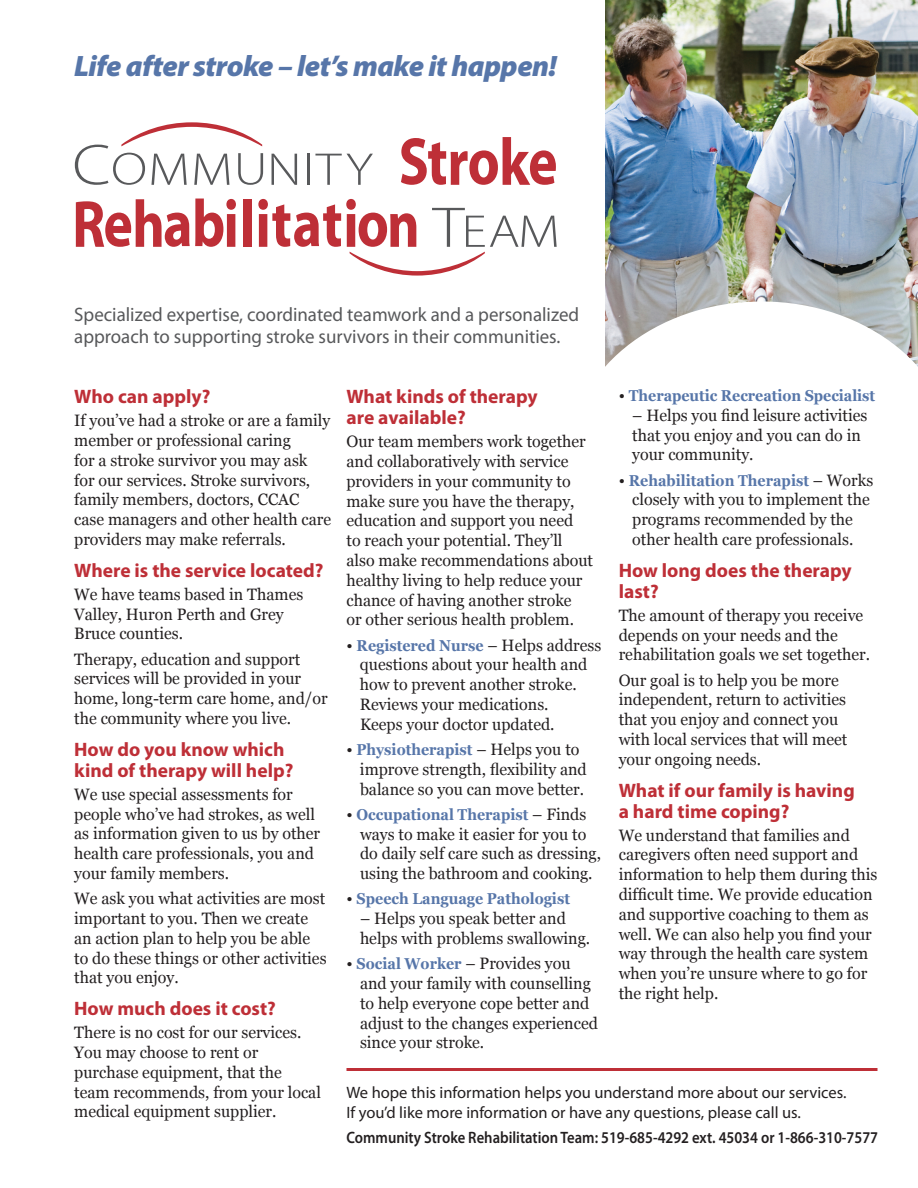
<style>
.page{position:relative;width:918px;height:1188px;background:#fff}
.page>*{position:absolute;margin:0;border:0;box-sizing:border-box;transform-origin:0 0}
.headline{font:italic 900 29.55px "Myriad Pro";letter-spacing:-.02em;color:#5776a9}
.headline-2{font:700 19.5px/21px "Myriad Pro";color:#be2f37}
.body_copy{font:19.5px/22.5px "Myriad Pro";color:#58595b}
.body_copy-2{font:16.5px/19.8px "Georgia";color:#231f20}
.body_copy_3{font:16.5px/19.8px "Myriad Pro";color:#231f20}
.body_copy_3-2{font:600 16.5px "Myriad Pro";color:#231f20;scale:.89 1}
.body_copy-3{font:700 15.75px "Georgia";color:#5776a9;scale:.9 1}
.s1{font-weight:400;font-size:16.5px;color:#231f20}
.s2{font-weight:700;font-size:15.75px;color:#5776a9}
</style>
<div class="page">
<img style="left:605px;top:0;width:313px;height:302px">
<svg style="left:605px;top:302px;width:313px;height:65px"></svg>
<svg style="left:76px;top:199px;width:160px;height:48px"></svg>
<div style="left:243px;top:199px;width:8px;height:48px;background:#be2f37"></div>
<svg style="left:75px;top:122px;width:188px;height:63px"></svg>
<svg style="left:272px;top:154px;width:25px;height:31px"></svg>
<hr style="left:307px;top:154px;width:2px;height:31px;background:#58595b">
<svg style="left:315px;top:154px;width:58px;height:31px"></svg>
<svg style="left:401px;top:137px;width:155px;height:48px"></svg>
<svg style="left:258px;top:199px;width:299px;height:77px"></svg>
<hr style="left:346px;top:1068px;width:532px;height:3px;background:#be2f37">
<p class="headline" style="left:74px;top:47px;width:484px">Life after stroke – let’s make it happen!</p>
<p class="body_copy" style="left:74px;top:303px;width:506px">Specialized expertise, coordinated teamwork and a personalized approach to supporting stroke survivors in their communities.</p>
<p class="headline-2" style="left:74px;top:385px;width:138px">Who can apply?</p>
<p class="body_copy-2" style="left:74px;top:411px;width:258px">If you’ve had a stroke or are a family member or professional caring<br>for a stroke survivor you may ask for our services. Stroke survivors, family members, doctors, CCAC case managers and other health care providers may make referrals.</p>
<p class="headline-2" style="left:74px;top:559px;width:251px">Where is the service located?</p>
<p class="body_copy-2" style="left:74px;top:584px;width:231px">We have teams based in Thames<br>Valley, Huron Perth and Grey<br>Bruce counties.</p>
<p class="body_copy-2" style="left:74px;top:649px;width:255px">Therapy, education and support services will be provided in your home, long-term care home, and/or the community where you live.</p>
<p class="headline-2" style="left:74px;top:738px;width:221px">How do you know which kind of therapy will help?</p>
<p class="body_copy-2" style="left:74px;top:784px;width:247px">We use special assessments for people who’ve had strokes, as well as information given to us by other health care professionals, you and your family members.</p>
<p class="body_copy-2" style="left:74px;top:889px;width:254px">We ask you what activities are most important to you. Then we create an action plan to help you be able to do these things or other activities that you enjoy.</p>
<p class="headline-2" style="left:74px;top:998px;width:203px">How much does it cost?</p>
<p class="body_copy-2" style="left:74px;top:1023px;width:248px">There is no cost for our services.<br>You may choose to rent or purchase equipment, that the team recommends, from your local medical equipment supplier.</p>
<p class="headline-2" style="left:346px;top:385px;width:193px">What kinds of therapy are available?</p>
<p class="body_copy-2" style="left:346px;top:432px;width:248px">Our team members work together and collaboratively with service providers in your community to make sure you have the therapy, education and support you need<br>to reach your potential. They’ll also make recommendations about healthy living to help reduce your chance of having another stroke<br>or other serious health problem.</p>
<p class="body_copy-3" style="left:346px;top:636px;width:285px"><span class="s1">•</span> Registered Nurse <span class="s1">– Helps address</span></p>
<p class="body_copy-2" style="left:360px;top:655px;width:229px">questions about your health and how to prevent another stroke.<br>Reviews your medications.<br>Keeps your doctor updated.</p>
<p class="body_copy-3" style="left:346px;top:741px;width:260px"><span class="s1">•</span> Physiotherapist <span class="s1">– Helps you to</span></p>
<p class="body_copy-2" style="left:360px;top:759px;width:228px">improve strength, flexibility and balance so you can move better.</p>
<p class="body_copy-3" style="left:346px;top:805px;width:268px"><span class="s1">•</span> Occupational Therapist <span class="s1">– Finds</span></p>
<p class="body_copy-2" style="left:360px;top:824px;width:243px">ways to make it easier for you to do daily self care such as dressing, using the bathroom and cooking.</p>
<p class="body_copy-3" style="left:346px;top:890px;width:250px"><span class="s1">•</span> Speech Language Pathologist</p>
<p class="body_copy-2" style="left:360px;top:909px;width:232px">– Helps you speak better and helps with problems swallowing.</p>
<p class="body_copy-2" style="left:360px;top:954px;width:239px;text-indent:-14px">• <span class="s2">Social Worker</span> – Provides you and your family with counselling to help everyone cope better and adjust to the changes experienced since your stroke.</p>
<p class="body_copy-3" style="left:619px;top:387px;width:286px"><span class="s1">•</span> Therapeutic Recreation Specialist</p>
<p class="body_copy-2" style="left:632px;top:405px;width:237px">– Helps you find leisure activities that you enjoy and you can do in your community.</p>
<p class="body_copy-3" style="left:619px;top:471px;width:284px"><span class="s1">•</span> Rehabilitation Therapist <span class="s1">– Works</span></p>
<p class="body_copy-2" style="left:632px;top:490px;width:239px">closely with you to implement the programs recommended by the other health care professionals.</p>
<p class="headline-2" style="left:619px;top:559px;width:235px">How long does the therapy last?</p>
<p class="body_copy-2" style="left:619px;top:605px;width:253px">The amount of therapy you receive depends on your needs and the rehabilitation goals we set together.</p>
<p class="body_copy-2" style="left:619px;top:670px;width:230px">Our goal is to help you be more independent, return to activities that you enjoy and connect you with local services that will meet your ongoing needs.</p>
<p class="headline-2" style="left:619px;top:779px;width:238px">What if our family is having a hard time coping?</p>
<p class="body_copy-2" style="left:619px;top:825px;width:260px">We understand that families and caregivers often need support and information to help them during this difficult time. We provide education and supportive coaching to them as well. We can also help you find your way through the health care system when you’re unsure where to go for the right help.</p>
<p class="body_copy_3" style="left:346px;top:1083px;width:502px">We hope this information helps you understand more about our services.<br>If you’d like more information or have any questions, please call us.</p>
<p class="body_copy_3-2" style="left:346px;top:1127px;width:599px">Community Stroke Rehabilitation Team: 519-685-4292 ext. 45034 or 1-866-310-7577</p>
</div>
